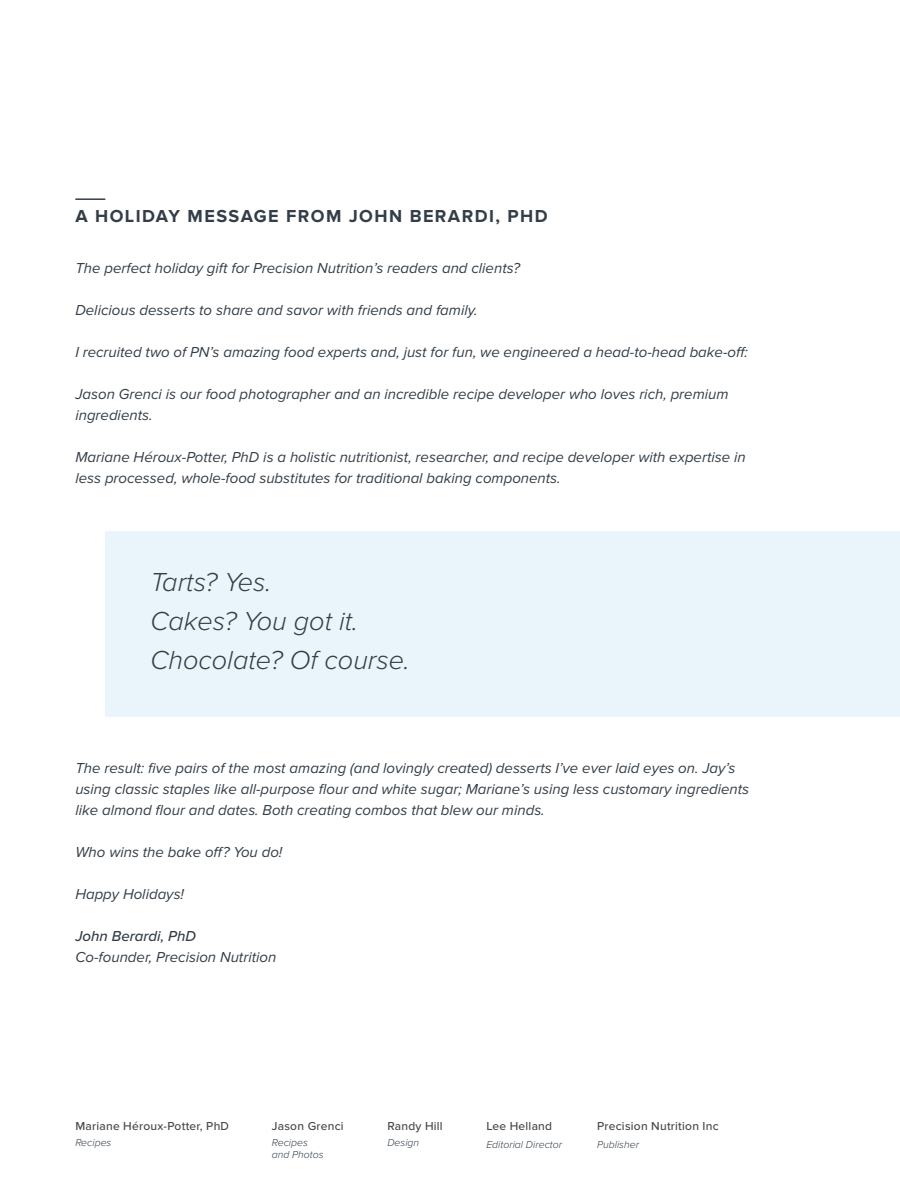
<style>
.page{position:relative;width:900px;height:1200px;background:#fff}
.page>*{position:absolute;margin:0;border:0;box-sizing:border-box;transform-origin:0 0}
.t1{font:italic 300 27px/39px "Proxima Nova";color:#333e48}
.t2{font:700 18px "Proxima Nova";letter-spacing:.08em;color:#333e48}
.t3{font:italic 15px/21px "Proxima Nova";color:#333e48}
.t4{font:italic 500 15px "Proxima Nova";color:#333e48}
.t5{font:500 12px "Proxima Nova";letter-spacing:.02em;color:#454848}
.t6{font:italic 300 10.5px/12px "Proxima Nova";color:#333e48}
</style>
<div class="page">
<div style="left:105px;top:531px;width:795px;height:186px;background:#e9f4fb"></div>
<hr style="left:75px;top:198px;width:30px;height:2px;background:#333e48">
<p class="t2" style="left:75px;top:205px;width:474px">A HOLIDAY MESSAGE FROM JOHN BERARDI, PHD</p>
<p class="t3" style="left:75px;top:258px;width:446px">The perfect holiday gift for Precision Nutrition’s readers and clients?</p>
<p class="t3" style="left:75px;top:300px;width:404px">Delicious desserts to share and savor with friends and family.</p>
<p class="t3" style="left:75px;top:342px;width:674px">I recruited two of PN’s amazing food experts and, just for fun, we engineered a head-to-head bake-off:</p>
<p class="t3" style="left:75px;top:384px;width:655px">Jason Grenci is our food photographer and an incredible recipe developer who loves rich, premium ingredients.</p>
<p class="t3" style="left:75px;top:447px;width:672px">Mariane Héroux-Potter, PhD is a holistic nutritionist, researcher, and recipe developer with expertise in less processed, whole-food substitutes for traditional baking components.</p>
<h1 class="t1" style="left:150px;top:563px;width:261px">Tarts? Yes.<br>Cakes? You got it.<br>Chocolate? Of course.</h1>
<p class="t3" style="left:75px;top:759px;width:675px">The result: five pairs of the most amazing (and lovingly created) desserts I’ve ever laid eyes on. Jay’s using classic staples like all-purpose flour and white sugar; Mariane’s using less customary ingredients like almond flour and dates. Both creating combos that blew our minds.</p>
<p class="t3" style="left:75px;top:843px;width:209px">Who wins the bake off? You do!</p>
<p class="t3" style="left:75px;top:885px;width:110px">Happy Holidays!</p>
<p class="t4" style="left:75px;top:928px;width:122px">John Berardi, PhD</p>
<p class="t3" style="left:75px;top:948px;width:202px">Co-founder, Precision Nutrition</p>
<p class="t5" style="left:75px;top:1119px;width:155px">Mariane Héroux-Potter, PhD</p>
<p class="t5" style="left:272px;top:1119px;width:73px">Jason Grenci</p>
<p class="t5" style="left:387px;top:1119px;width:57px">Randy Hill</p>
<p class="t5" style="left:486px;top:1119px;width:67px">Lee Helland</p>
<p class="t5" style="left:597px;top:1119px;width:123px">Precision Nutrition Inc</p>
<p class="t6" style="left:75px;top:1137px;width:38px">Recipes</p>
<p class="t6" style="left:272px;top:1137px;width:53px">Recipes and Photos</p>
<p class="t6" style="left:387px;top:1137px;width:33px">Design</p>
<p class="t6" style="left:486px;top:1139px;width:77px">Editorial Director</p>
<p class="t6" style="left:597px;top:1139px;width:43px">Publisher</p>
</div>
